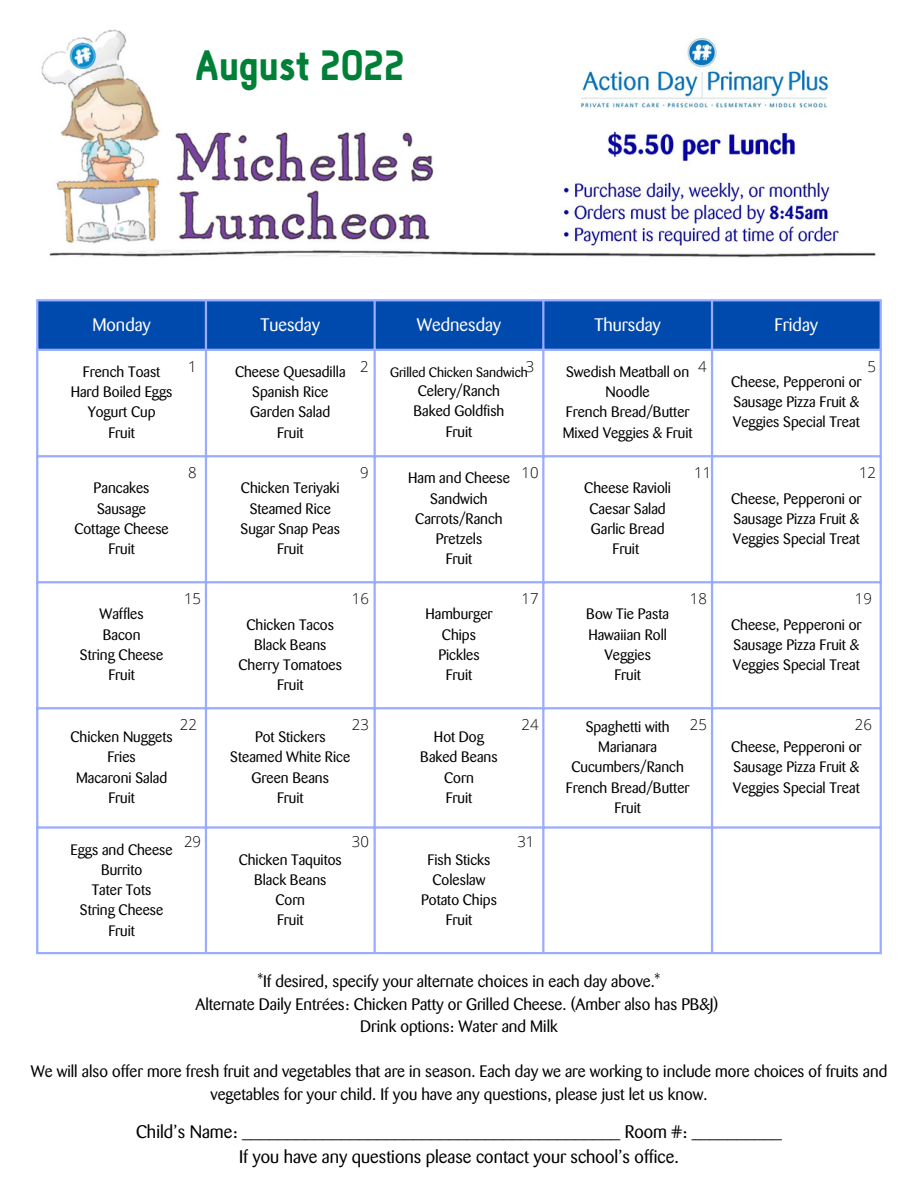
<style>
.page{position:relative;width:918px;height:1188px;background:#fff}
.page>*{position:absolute;margin:0;border:0;box-sizing:border-box;transform-origin:0 0}
.t1{font:900 41.7px "Hallosans";color:#008037}
.t2{font:18px/24.8px "Barmeno";color:#000;text-align:center}
.t3{font:18px "Barmeno";color:#fff}
.t4{font:16.5px/22.5px "Barmeno";color:#000;text-align:center}
.t5{font:15px/20.2px "Barmeno";color:#000;text-align:center}
.t6{font:300 15px "Open Sans";color:#000}
.t7{font:13.5px "Barmeno";color:#000}
</style>
<div class="page">
<div style="left:38px;top:301px;width:842px;height:48px;background:#004aad"></div>
<hr style="left:36px;top:301px;width:2px;height:651px;background:#99acff">
<hr style="left:205px;top:301px;width:2px;height:651px;background:#99acff">
<hr style="left:374px;top:301px;width:2px;height:651px;background:#99acff">
<hr style="left:542px;top:301px;width:2px;height:651px;background:#99acff">
<hr style="left:711px;top:301px;width:2px;height:651px;background:#99acff">
<hr style="left:880px;top:301px;width:2px;height:651px;background:#99acff">
<hr style="left:36px;top:299px;width:846px;height:2px;background:#99acff">
<hr style="left:36px;top:349px;width:846px;height:2px;background:#99acff">
<hr style="left:36px;top:455px;width:846px;height:2px;background:#99acff">
<hr style="left:36px;top:581px;width:846px;height:2px;background:#99acff">
<hr style="left:36px;top:707px;width:846px;height:2px;background:#99acff">
<hr style="left:36px;top:826px;width:846px;height:3px;background:#99acff">
<hr style="left:36px;top:952px;width:846px;height:2px;background:#99acff">
<img style="left:41px;top:29px;width:835px;height:229px">
<h1 class="t1" style="left:195px;top:43px;width:211px">August 2022</h1>
<p class="t3" style="left:92px;top:314px;width:60px">Monday</p>
<p class="t3" style="left:260px;top:314px;width:61px">Tuesday</p>
<p class="t3" style="left:417px;top:314px;width:86px">Wednesday</p>
<p class="t3" style="left:594px;top:314px;width:68px">Thursday</p>
<p class="t3" style="left:775px;top:314px;width:45px">Friday</p>
<p class="t5" style="left:71px;top:362px;width:103px">French Toast<br>Hard Boiled Eggs<br>Yogurt Cup<br>Fruit</p>
<p class="t5" style="left:235px;top:362px;width:112px">Cheese Quesadilla<br>Spanish Rice<br>Garden Salad<br>Fruit</p>
<p class="t7" style="left:390px;top:364px;width:139px">Grilled Chicken Sandwich</p>
<p class="t6" style="left:360px;top:357px;width:10px">2</p>
<p class="t6" style="left:526px;top:357px;width:10px">3</p>
<p class="t6" style="left:698px;top:357px;width:10px">4</p>
<p class="t6" style="left:867px;top:357px;width:10px">5</p>
<p class="t6" style="left:188px;top:357px;width:10px">1</p>
<p class="t5" style="left:563px;top:362px;width:131px">Swedish Meatball on<br>Noodle<br>French Bread/Butter<br>Mixed Veggies &amp; Fruit</p>
<p class="t5" style="left:731px;top:372px;width:132px;text-align:left">Cheese, Pepperoni or<br>Sausage Pizza Fruit &amp;<br>Veggies Special Treat</p>
<p class="t5" style="left:414px;top:381px;width:92px">Celery/Ranch<br>Baked Goldfish<br>Fruit</p>
<p class="t6" style="left:188px;top:462px;width:10px">8</p>
<p class="t6" style="left:360px;top:462px;width:10px">9</p>
<p class="t6" style="left:522px;top:462px;width:19px">10</p>
<p class="t6" style="left:694px;top:462px;width:19px">11</p>
<p class="t6" style="left:859px;top:462px;width:19px">12</p>
<p class="t5" style="left:74px;top:478px;width:96px">Pancakes<br>Sausage<br>Cottage Cheese<br>Fruit</p>
<p class="t5" style="left:241px;top:478px;width:101px">Chicken Teriyaki<br>Steamed Rice<br>Sugar Snap Peas<br>Fruit</p>
<p class="t5" style="left:408px;top:468px;width:103px">Ham and Cheese<br>Sandwich<br>Carrots/Ranch<br>Pretzels<br>Fruit</p>
<p class="t5" style="left:584px;top:478px;width:88px">Cheese Ravioli<br>Caesar Salad<br>Garlic Bread<br>Fruit</p>
<p class="t5" style="left:731px;top:488px;width:132px;text-align:left">Cheese, Pepperoni or<br>Sausage Pizza Fruit &amp;<br>Veggies Special Treat</p>
<p class="t6" style="left:184px;top:588px;width:19px">15</p>
<p class="t6" style="left:352px;top:588px;width:19px">16</p>
<p class="t6" style="left:522px;top:588px;width:19px">17</p>
<p class="t6" style="left:690px;top:588px;width:19px">18</p>
<p class="t6" style="left:855px;top:588px;width:19px">19</p>
<p class="t5" style="left:80px;top:604px;width:85px">Waffles<br>Bacon<br>String Cheese<br>Fruit</p>
<p class="t5" style="left:239px;top:614px;width:105px">Chicken Tacos<br>Black Beans<br>Cherry Tomatoes<br>Fruit</p>
<p class="t5" style="left:425px;top:604px;width:69px">Hamburger<br>Chips<br>Pickles<br>Fruit</p>
<p class="t5" style="left:586px;top:604px;width:84px">Bow Tie Pasta<br>Hawaiian Roll<br>Veggies<br>Fruit</p>
<p class="t5" style="left:731px;top:614px;width:132px;text-align:left">Cheese, Pepperoni or<br>Sausage Pizza Fruit &amp;<br>Veggies Special Treat</p>
<p class="t5" style="left:71px;top:727px;width:104px">Chicken Nuggets<br>Fries<br>Macaroni Salad<br>Fruit</p>
<p class="t5" style="left:230px;top:727px;width:121px">Pot Stickers<br>Steamed White Rice<br>Green Beans<br>Fruit</p>
<p class="t5" style="left:420px;top:727px;width:79px">Hot Dog<br>Baked Beans<br>Corn<br>Fruit</p>
<p class="t5" style="left:566px;top:717px;width:125px">Spaghetti with<br>Marianara<br>Cucumbers/Ranch<br>French Bread/Butter<br>Fruit</p>
<p class="t6" style="left:180px;top:715px;width:19px">22</p>
<p class="t6" style="left:352px;top:715px;width:19px">23</p>
<p class="t6" style="left:522px;top:715px;width:19px">24</p>
<p class="t6" style="left:690px;top:715px;width:19px">25</p>
<p class="t6" style="left:855px;top:715px;width:19px">26</p>
<p class="t5" style="left:731px;top:737px;width:132px;text-align:left">Cheese, Pepperoni or<br>Sausage Pizza Fruit &amp;<br>Veggies Special Treat</p>
<p class="t6" style="left:184px;top:832px;width:19px">29</p>
<p class="t6" style="left:352px;top:832px;width:19px">30</p>
<p class="t6" style="left:517px;top:832px;width:19px">31</p>
<p class="t5" style="left:71px;top:839px;width:104px">Eggs and Cheese<br>Burrito<br>Tater Tots<br>String Cheese<br>Fruit</p>
<p class="t5" style="left:239px;top:849px;width:105px">Chicken Taquitos<br>Black Beans<br>Corn<br>Fruit</p>
<p class="t5" style="left:421px;top:849px;width:77px">Fish Sticks<br>Coleslaw<br>Potato Chips<br>Fruit</p>
<p class="t4" style="left:195px;top:971px;width:525px">*If desired, specify your alternate choices in each day above.*<br>Alternate Daily Entrées: Chicken Patty or Grilled Cheese. (Amber also has PB&amp;J)<br>Drink options: Water and Milk</p>
<p class="t4" style="left:31px;top:1061px;width:858px">We will also offer more fresh fruit and vegetables that are in season. Each day we are working to include more choices of fruits and vegetables for your child. If you have any questions, please just let us know.</p>
<p class="t2" style="left:136px;top:1120px;width:647px">Child’s Name: __________________________________________ Room #: __________<br>If you have any questions please contact your school’s office.</p>
</div>
